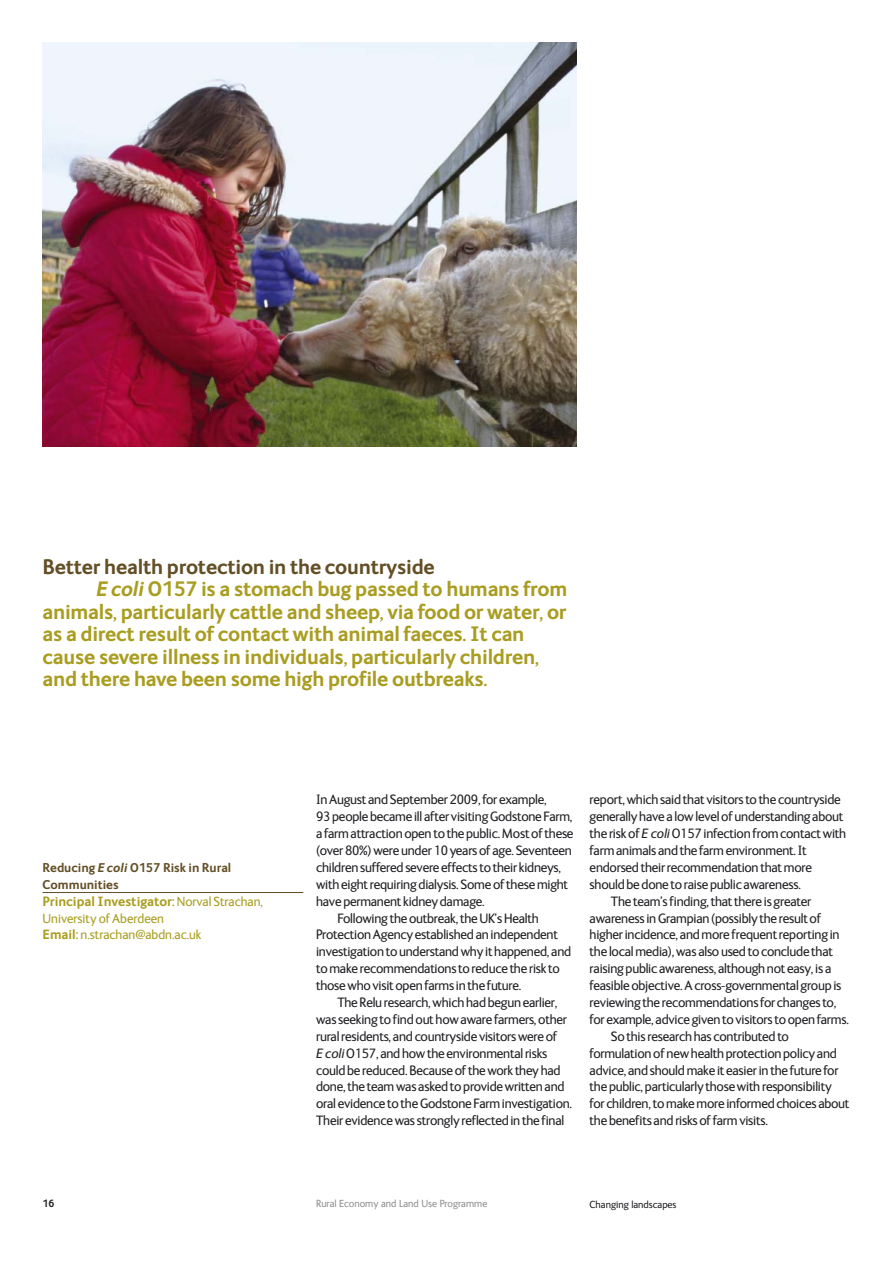
<style>
.page{position:relative;width:893px;height:1263px;background:#fff}
.page>*{position:absolute;margin:0;border:0;box-sizing:border-box;transform-origin:0 0}
.t1{font:700 21px "FS Ingrid";letter-spacing:-.01em;color:#a99d21}
.t2{font:700 21px "FS Ingrid";letter-spacing:-.01em;color:#634f26}
.t3{font:13.8px "FS Ingrid";letter-spacing:-.015em;color:#212125}
.t4{font:13.5px/16.8px "FS Ingrid";color:#a99d21}
.t5{font:700 12.75px/16.8px "FS Ingrid";color:#634f26}
.t6{font:10.5px "FS Ingrid";color:#909092}
.t7{font:10.5px "FS Ingrid";color:#212125}
.t8{font:700 10.5px "FS Ingrid";color:#212125}
.s1{font-style:italic}
.s2{font-weight:700}
</style>
<div class="page">
<hr style="left:43px;top:892px;width:260px;height:1px;background:#634f26">
<img style="left:43px;top:43px;width:534px;height:403px">
<h1 class="t2" style="left:43px;top:559px;width:394px">Better health protection in the countryside</h1>
<h1 class="t1" style="left:97px;top:581px;width:472px"><span class="s1">E coli</span> O157 is a stomach bug passed to humans from</h1>
<h1 class="t1" style="left:43px;top:604px;width:525px">animals, particularly cattle and sheep, via food or water, or</h1>
<h1 class="t1" style="left:43px;top:626px;width:483px">as a direct result of contact with animal faeces. It can</h1>
<h1 class="t1" style="left:43px;top:649px;width:498px">cause severe illness in individuals, particularly children,</h1>
<h1 class="t1" style="left:43px;top:671px;width:446px">and there have been some high profile outbreaks.</h1>
<p class="t5" style="left:43px;top:860px;width:190px">Reducing <span class="s1">E coli</span> O157 Risk in Rural<br>Communities</p>
<p class="t4" style="left:43px;top:894px;width:222px"><span class="s2">Principal Investigator:</span> Norval Strachan,<br>University of Aberdeen<br><span class="s2">Email:</span> n.strachan@abdn.ac.uk</p>
<p class="t3" style="left:316px;top:795px;width:232px">In August and September 2009, for example,</p>
<p class="t3" style="left:316px;top:812px;width:258px">93 people became ill after visiting Godstone Farm,</p>
<p class="t3" style="left:316px;top:828px;width:259px">a farm attraction open to the public. Most of these</p>
<p class="t3" style="left:316px;top:845px;width:257px">(over 80%) were under 10 years of age. Seventeen</p>
<p class="t3" style="left:316px;top:862px;width:246px">children suffered severe effects to their kidneys,</p>
<p class="t3" style="left:316px;top:879px;width:254px">with eight requiring dialysis. Some of these might</p>
<p class="t3" style="left:316px;top:896px;width:170px">have permanent kidney damage.</p>
<p class="t3" style="left:337px;top:913px;width:203px">Following the outbreak, the UK’s Health</p>
<p class="t3" style="left:316px;top:930px;width:243px">Protection Agency established an independent</p>
<p class="t3" style="left:316px;top:947px;width:257px">investigation to understand why it happened, and</p>
<p class="t3" style="left:316px;top:963px;width:245px">to make recommendations to reduce the risk to</p>
<p class="t3" style="left:316px;top:980px;width:207px">those who visit open farms in the future.</p>
<p class="t3" style="left:337px;top:997px;width:222px">The Relu research, which had begun earlier,</p>
<p class="t3" style="left:316px;top:1014px;width:252px">was seeking to find out how aware farmers, other</p>
<p class="t3" style="left:316px;top:1031px;width:243px">rural residents, and countryside visitors were of</p>
<p class="t3" style="left:316px;top:1048px;width:233px"><span class="s1">E coli</span>O157, and how the environmental risks</p>
<p class="t3" style="left:316px;top:1065px;width:246px">could be reduced. Because of the work they had</p>
<p class="t3" style="left:316px;top:1082px;width:250px">done, the team was asked to provide written and</p>
<p class="t3" style="left:316px;top:1098px;width:258px">oral evidence to the Godstone Farm investigation.</p>
<p class="t3" style="left:316px;top:1115px;width:250px">Their evidence was strongly reflected in the final</p>
<p class="t3" style="left:590px;top:795px;width:253px">report, which said that visitors to the countryside</p>
<p class="t3" style="left:590px;top:812px;width:255px">generally have a low level of understanding about</p>
<p class="t3" style="left:590px;top:828px;width:258px">the risk of <span class="s1">E coli</span>O157 infection from contact with</p>
<p class="t3" style="left:590px;top:845px;width:219px">farm animals and the farm environment. It</p>
<p class="t3" style="left:590px;top:862px;width:224px">endorsed their recommendation that more</p>
<p class="t3" style="left:590px;top:879px;width:213px">should be done to raise public awareness.</p>
<p class="t3" style="left:611px;top:896px;width:202px">The team’s finding, that there is greater</p>
<p class="t3" style="left:590px;top:913px;width:233px">awareness in Grampian (possibly the result of</p>
<p class="t3" style="left:590px;top:930px;width:252px">higher incidence, and more frequent reporting in</p>
<p class="t3" style="left:590px;top:947px;width:245px">the local media), was also used to conclude that</p>
<p class="t3" style="left:590px;top:963px;width:243px">raising public awareness, although not easy, is a</p>
<p class="t3" style="left:590px;top:980px;width:253px">feasible objective. A cross-governmental group is</p>
<p class="t3" style="left:590px;top:997px;width:248px">reviewing the recommendations for changes to,</p>
<p class="t3" style="left:590px;top:1014px;width:261px">for example, advice given to visitors to open farms.</p>
<p class="t3" style="left:611px;top:1031px;width:179px">So this research has contributed to</p>
<p class="t3" style="left:590px;top:1048px;width:249px">formulation of new health protection policy and</p>
<p class="t3" style="left:590px;top:1065px;width:250px">advice, and should make it easier in the future for</p>
<p class="t3" style="left:590px;top:1081px;width:244px">the public, particularly those with responsibility</p>
<p class="t3" style="left:590px;top:1098px;width:261px">for children, to make more informed choices about</p>
<p class="t3" style="left:590px;top:1115px;width:180px">the benefits and risks of farm visits.</p>
<p class="t8" style="left:43px;top:1199px;width:13px">16</p>
<p class="t6" style="left:316px;top:1199px;width:173px">Rural Economy and Land Use Programme</p>
<p class="t7" style="left:590px;top:1200px;width:88px">Changing landscapes</p>
</div>
